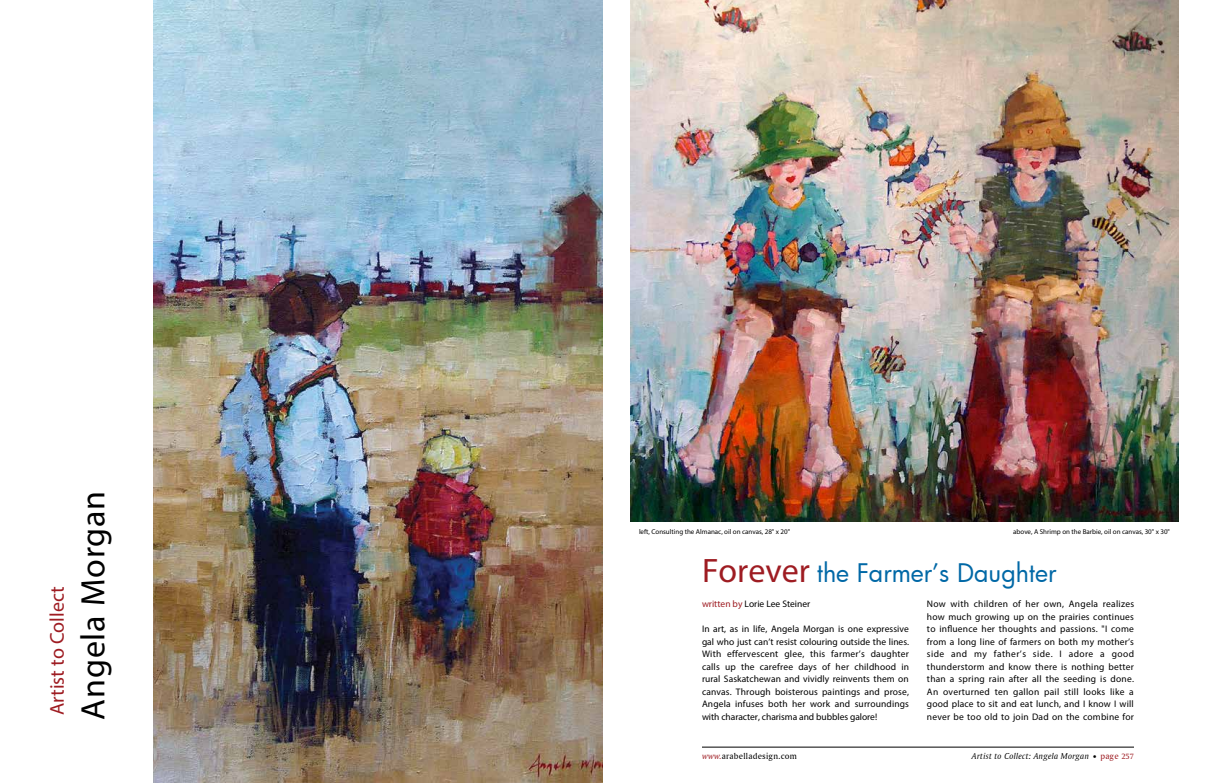
<style>
.page{position:relative;width:1206px;height:783px;background:#fff}
.page>*{position:absolute;margin:0;border:0;box-sizing:border-box;transform-origin:0 0}
.t1{font:34px "Myriad Pro";letter-spacing:.025em;color:#000}
.t2{font:25px "Futura";color:#0068a6}
.t3{font:20px "Myriad Pro";color:#9e1c22}
.t4{font:9.5px/12.5px "Myriad Pro";letter-spacing:.015em;color:#000;text-align:justify}
.t5{font:9px "Amerigo BT Italic A";letter-spacing:.025em;color:#000}
.t6{font:9px "Amerigo BT Roman A";letter-spacing:.025em;color:#000}
.t7{font:7px "Myriad Pro";color:#000}
.s1{font-family:"Myriad Pro";font-size:34px;color:#9e1c22}
.s2{color:#9e1c22}
.s3{font-family:"Amerigo BT Italic A";color:#9e1c22}
.s4{font-family:"Amerigo BT Roman A"}
.s5{font-family:"Amerigo BT Roman A";color:#9e1c22}
.s6{font-family:"Amerigo BT Roman A";font-size:8px;color:#9e1c22}
</style>
<div class="page">
<hr style="left:702px;top:747px;width:432px;height:1px;background:#000">
<img style="left:630px;top:0;width:549px;height:522px">
<img style="left:153px;top:0;width:450px;height:783px">
<h3 class="t3" style="left:45px;top:715px;width:130px;rotate:-90deg">Artist to Collect</h3>
<h1 class="t1" style="left:72px;top:720px;width:230px;rotate:-90deg">Angela Morgan</h1>
<p class="t7" style="left:639px;top:527px;width:153px">left, Consulting the Almanac, oil on canvas, 28" x 20"</p>
<p class="t7" style="left:1013px;top:527px;width:158px">above, A Shrimp on the Barbie, oil on canvas, 30" x 30"</p>
<h2 class="t2" style="left:702px;top:556px;width:356px"><span class="s1">Forever</span> the Farmer’s Daughter</h2>
<p class="t4" style="left:702px;top:598px;width:110px"><span class="s2">written by</span> Lorie Lee Steiner</p>
<p class="t4" style="left:702px;top:623px;width:209px">In art, as in life, Angela Morgan is one expressive gal who just can’t resist colouring outside the lines.<br>With effervescent glee, this farmer’s daughter calls up the carefree days of her childhood in rural Saskatchewan and vividly reinvents them on canvas. Through boisterous paintings and prose, Angela infuses both her work and surroundings with character, charisma and bubbles galore!</p>
<p class="t4" style="left:927px;top:598px;width:209px">Now with children of her own, Angela realizes how much growing up on the prairies continues to influence her thoughts and passions. "I come from a long line of farmers on both my mother’s side and my father’s side. I adore a good thunderstorm and know there is nothing better than a spring rain after all the seeding is done.<br>An overturned ten gallon pail still looks like a good place to sit and eat lunch, and I know I will</p>
<p class="t4" style="left:927px;top:710px;width:209px">never be too old to join Dad on the combine for</p>
<p class="t6" style="left:702px;top:751px;width:96px"><span class="s3">www.</span>arabelladesign.com</p>
<p class="t5" style="left:972px;top:751px;width:164px">Artist to Collect: Angela Morgan <span class="s4">•</span> <span class="s5">page</span> <span class="s6">257</span></p>
</div>
